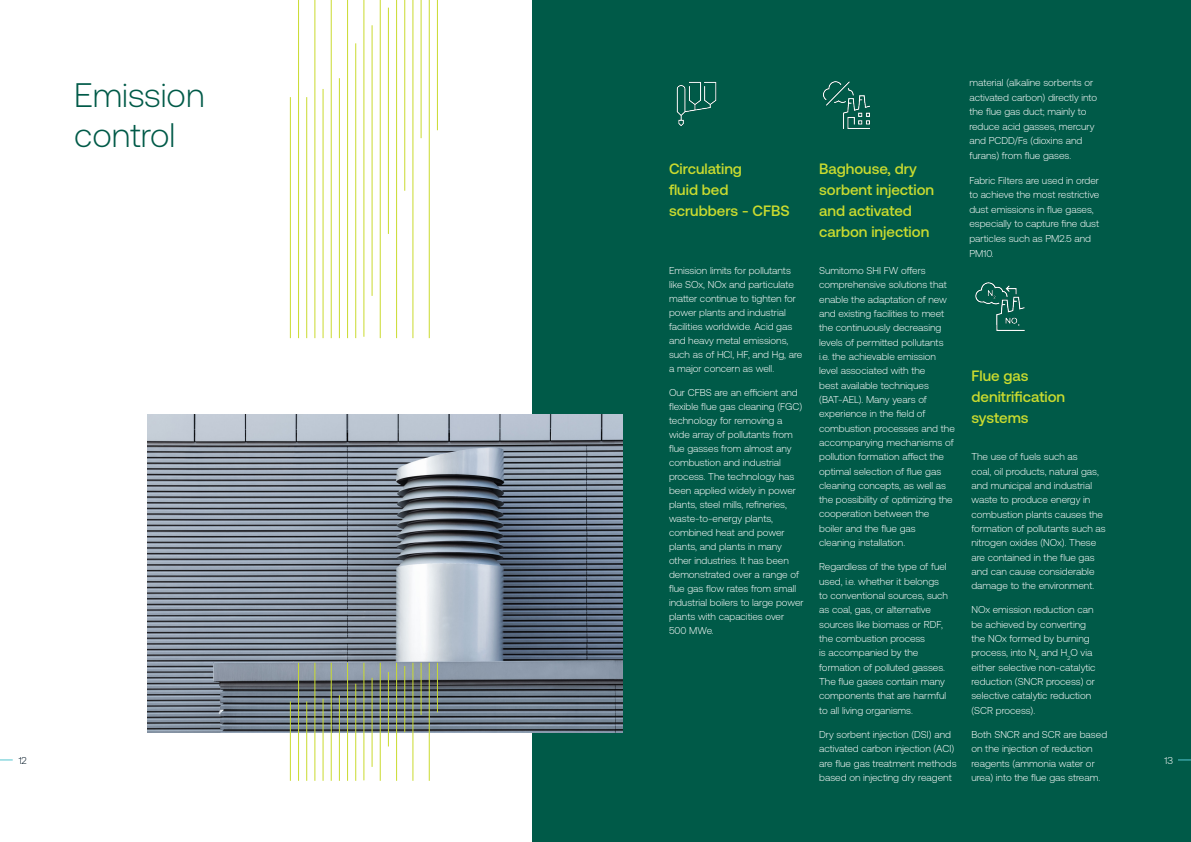
<style>
.page{position:relative;width:1191px;height:842px;background:#fff}
.page>*{position:absolute;margin:0;border:0;box-sizing:border-box;transform-origin:0 0}
.t1{font:300 34px/39.8px "Aeonik";color:#005a48}
.Call_out{font:500 15px/21px "Aeonik";color:#cadb2f}
.Body{font:300 10px/14.3px "Aeonik";color:#fff}
.t2{font:300 10px "Aeonik";color:#001524}
</style>
<div class="page">
<div style="left:532px;top:0;width:659px;height:842px;background:#005a48"></div>
<svg style="left:1178px;top:759px;width:13px;height:1px"></svg>
<svg style="left:0;top:759px;width:13px;height:1px"></svg>
<img style="left:147px;top:414px;width:476px;height:319px">
<img style="left:676px;top:81px;width:41px;height:46px">
<img style="left:975px;top:282px;width:50px;height:49px">
<img style="left:823px;top:81px;width:47px;height:48px">
<hr style="left:290px;top:97px;width:1px;height:241px;background:#cadb2f">
<hr style="left:298px;top:0;width:1px;height:338px;background:#cadb2f">
<hr style="left:306px;top:97px;width:1px;height:241px;background:#cadb2f">
<hr style="left:314px;top:0;width:1px;height:338px;background:#cadb2f">
<hr style="left:322px;top:89px;width:1px;height:249px;background:#cadb2f">
<hr style="left:331px;top:0;width:1px;height:338px;background:#cadb2f">
<hr style="left:339px;top:78px;width:1px;height:260px;background:#cadb2f">
<hr style="left:347px;top:0;width:1px;height:338px;background:#cadb2f">
<hr style="left:355px;top:43px;width:1px;height:295px;background:#cadb2f">
<hr style="left:363px;top:0;width:1px;height:337px;background:#cadb2f">
<hr style="left:371px;top:25px;width:1px;height:271px;background:#cadb2f">
<hr style="left:380px;top:0;width:1px;height:338px;background:#cadb2f">
<hr style="left:388px;top:8px;width:1px;height:226px;background:#cadb2f">
<hr style="left:396px;top:0;width:1px;height:338px;background:#cadb2f">
<hr style="left:404px;top:0;width:1px;height:191px;background:#cadb2f">
<hr style="left:412px;top:0;width:1px;height:338px;background:#cadb2f">
<hr style="left:420px;top:0;width:1px;height:138px;background:#cadb2f">
<hr style="left:429px;top:0;width:1px;height:338px;background:#cadb2f">
<hr style="left:437px;top:0;width:1px;height:130px;background:#cadb2f">
<hr style="left:290px;top:701px;width:1px;height:80px;background:#cadb2f">
<hr style="left:298px;top:663px;width:1px;height:118px;background:#cadb2f">
<hr style="left:306px;top:701px;width:1px;height:80px;background:#cadb2f">
<hr style="left:314px;top:663px;width:1px;height:118px;background:#cadb2f">
<hr style="left:322px;top:699px;width:1px;height:82px;background:#cadb2f">
<hr style="left:331px;top:663px;width:1px;height:118px;background:#cadb2f">
<hr style="left:339px;top:695px;width:1px;height:86px;background:#cadb2f">
<hr style="left:347px;top:663px;width:1px;height:118px;background:#cadb2f">
<hr style="left:355px;top:684px;width:1px;height:97px;background:#cadb2f">
<hr style="left:363px;top:663px;width:1px;height:117px;background:#cadb2f">
<hr style="left:371px;top:678px;width:1px;height:89px;background:#cadb2f">
<hr style="left:380px;top:663px;width:1px;height:118px;background:#cadb2f">
<hr style="left:388px;top:672px;width:1px;height:74px;background:#cadb2f">
<hr style="left:396px;top:663px;width:1px;height:118px;background:#cadb2f">
<hr style="left:404px;top:666px;width:1px;height:66px;background:#cadb2f">
<hr style="left:412px;top:663px;width:1px;height:118px;background:#cadb2f">
<hr style="left:420px;top:663px;width:1px;height:52px;background:#cadb2f">
<hr style="left:429px;top:663px;width:1px;height:118px;background:#cadb2f">
<hr style="left:437px;top:663px;width:1px;height:49px;background:#cadb2f">
<h1 class="t1" style="left:74px;top:76px;width:132px">Emission control</h1>
<p class="Call_out" style="left:669px;top:158px;width:122px">Circulating<br>fluid bed scrubbers - CFBS</p>
<p class="Call_out" style="left:819px;top:159px;width:116px">Baghouse, dry sorbent injection and activated carbon injection</p>
<p class="Body" style="left:969px;top:75px;width:129px;line-height:14.6px">material (alkaline sorbents or activated carbon) directly into the flue gas duct; mainly to reduce acid gasses, mercury and PCDD/Fs (dioxins and furans) from flue gases.</p>
<p class="Body" style="left:969px;top:173px;width:131px;line-height:14.6px">Fabric Filters are used in order to achieve the most restrictive dust emissions in flue gases, especially to capture fine dust particles such as PM2.5 and<br>PM10.</p>
<p class="Body" style="left:819px;top:263px;width:137px">Sumitomo SHI FW offers comprehensive solutions that enable the adaptation of new and existing facilities to meet the continuously decreasing levels of permitted pollutants i.e. the achievable emission level associated with the<br>best available techniques (BAT-AEL). Many years of experience in the field of combustion processes and the accompanying mechanisms of pollution formation affect the optimal selection of flue gas cleaning concepts, as well as the possibility of optimizing the cooperation between the boiler and the flue gas<br>cleaning installation.</p>
<p class="Body" style="left:819px;top:560px;width:130px">Regardless of the type of fuel used, i.e. whether it belongs to conventional sources, such as coal, gas, or alternative sources like biomass or RDF, the combustion process<br>is accompanied by the formation of polluted gasses.<br>The flue gases contain many components that are harmful to all living organisms.</p>
<p class="Body" style="left:819px;top:727px;width:139px">Dry sorbent injection (DSI) and activated carbon injection (ACI) are flue gas treatment methods based on injecting dry reagent</p>
<p class="Body" style="left:669px;top:264px;width:135px;line-height:14px">Emission limits for pollutants like SOx, NOx and particulate matter continue to tighten for power plants and industrial facilities worldwide. Acid gas and heavy metal emissions, such as of HCl, HF, and Hg, are a major concern as well.</p>
<p class="Body" style="left:669px;top:386px;width:136px;line-height:14px">Our CFBS are an efficient and flexible flue gas cleaning (FGC) technology for removing a wide array of pollutants from flue gasses from almost any combustion and industrial process. The technology has been applied widely in power plants, steel mills, refineries, waste-to-energy plants, combined heat and power plants, and plants in many other industries. It has been demonstrated over a range of flue gas flow rates from small industrial boilers to large power plants with capacities over<br>500 MWe.</p>
<p class="Call_out" style="left:971px;top:365px;width:95px">Flue gas denitrification systems</p>
<p class="Body" style="left:971px;top:450px;width:136px">The use of fuels such as<br>coal, oil products, natural gas, and municipal and industrial waste to produce energy in combustion plants causes the formation of pollutants such as nitrogen oxides (NOx). These are contained in the flue gas and can cause considerable damage to the environment.</p>
<p class="Body" style="left:971px;top:603px;width:126px">NOx emission reduction can be achieved by converting the NOx formed by burning process, into N<sub>2</sub> and H<sub>2</sub>O via either selective non-catalytic reduction (SNCR process) or selective catalytic reduction (SCR process).</p>
<p class="Body" style="left:971px;top:727px;width:137px">Both SNCR and SCR are based on the injection of reduction reagents (ammonia water or urea) into the flue gas stream.</p>
<p class="t2" style="left:19px;top:755px;width:10px">12</p>
<p class="Body" style="left:1164px;top:753px;width:10px">13</p>
</div>
